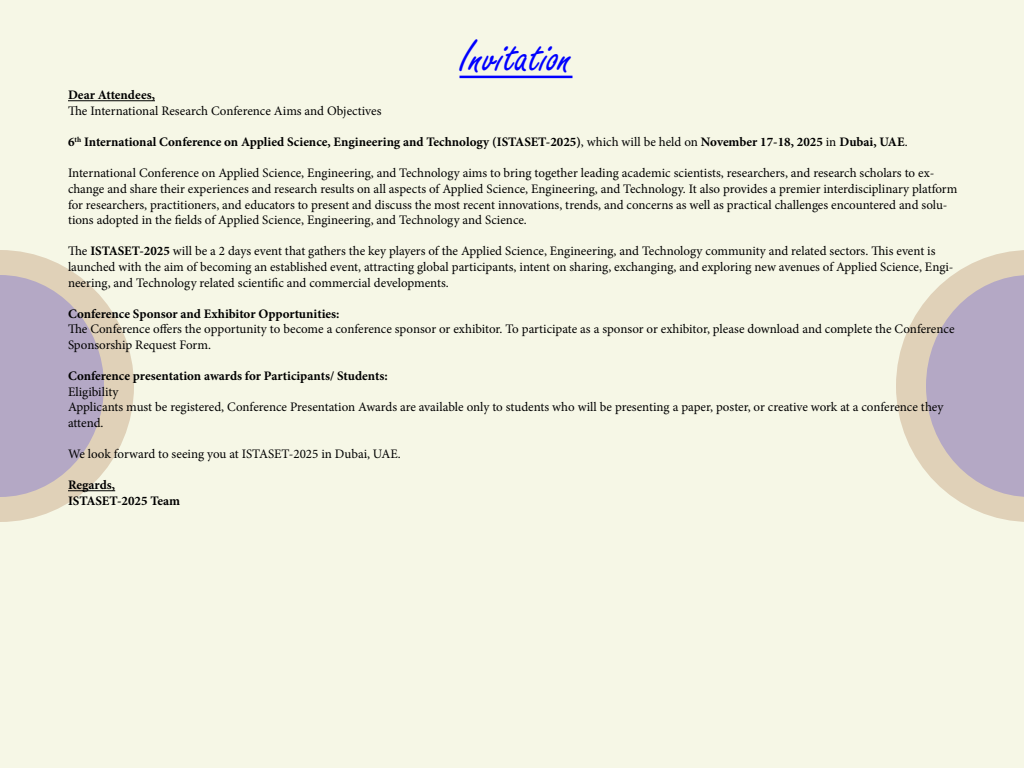
<style>
.page{position:relative;width:1024px;height:768px;background:#f6f7e6}
.page>*{position:absolute;margin:0;border:0;box-sizing:border-box;transform-origin:0 0}
.t1{font:50px "Freestyle Script";color:#00f}
.t2{font:13px/15.6px "Minion Pro";color:#000}
.t3{font:700 13px/15.6px "Minion Pro";letter-spacing:-.005em;color:#000}
.s1{font-weight:700}
.s2{font-weight:400}
</style>
<div class="page">
<svg style="left:0;top:250px;width:134px;height:272px"></svg>
<svg style="left:896px;top:250px;width:128px;height:272px"></svg>
<svg style="left:0;top:275px;width:104px;height:222px"></svg>
<svg style="left:926px;top:275px;width:98px;height:222px"></svg>
<hr style="left:68px;top:100px;width:87px;height:1px;background:#000">
<hr style="left:68px;top:490px;width:47px;height:1px;background:#000">
<hr style="left:460px;top:76px;width:112px;height:2px;background:#00f">
<p class="t1" style="left:460px;top:30px;width:114px">Invitation</p>
<p class="t2" style="left:68px;top:88px;width:315px"><span class="s1">Dear Attendees,<br></span>The International Research Conference Aims and Objectives</p>
<p class="t3" style="left:68px;top:134px;width:841px">6<sup>th</sup> International Conference on Applied Science, Engineering and Technology (ISTASET-2025)<span class="s2">, which will be held on</span> November 17-18, 2025 <span class="s2">in</span> Dubai, UAE<span class="s2">.</span></p>
<p class="t2" style="left:68px;top:166px;width:891px">International Conference on Applied Science, Engineering, and Technology aims to bring together leading academic scientists, researchers, and research scholars to ex&shy;change and share their experiences and research results on all aspects of Applied Science, Engineering, and Technology. It also provides a premier interdisciplinary platform for researchers, practitioners, and educators to present and discuss the most recent innovations, trends, and concerns as well as practical challenges encountered and solu&shy;tions adopted in the fields of Applied Science, Engineering, and Technology and Science.</p>
<p class="t2" style="left:68px;top:244px;width:887px">The <span class="s1">ISTASET-2025</span> will be a 2 days event that gathers the key players of the Applied Science, Engineering, and Technology community and related sectors. This event is launched with the aim of becoming an established event, attracting global participants, intent on sharing, exchanging, and exploring new avenues of Applied Science, Engi&shy;neering, and Technology related scientific and commercial developments.</p>
<p class="t3" style="left:68px;top:306px;width:273px">Conference Sponsor and Exhibitor Opportunities:</p>
<p class="t2" style="left:68px;top:322px;width:888px">The Conference offers the opportunity to become a conference sponsor or exhibitor. To participate as a sponsor or exhibitor, please download and complete the Conference<br>Sponsorship Request Form.</p>
<p class="t3" style="left:68px;top:368px;width:321px">Conference presentation awards for Participants/ Students:</p>
<p class="t2" style="left:68px;top:384px;width:52px">Eligibility</p>
<p class="t2" style="left:68px;top:400px;width:877px">Applicants must be registered, Conference Presentation Awards are available only to students who will be presenting a paper, poster, or creative work at a conference they attend.</p>
<p class="t2" style="left:68px;top:446px;width:334px">We look forward to seeing you at ISTASET-2025 in Dubai, UAE.</p>
<p class="t3" style="left:68px;top:477px;width:114px">Regards,<br>ISTASET-2025 Team</p>
</div>
